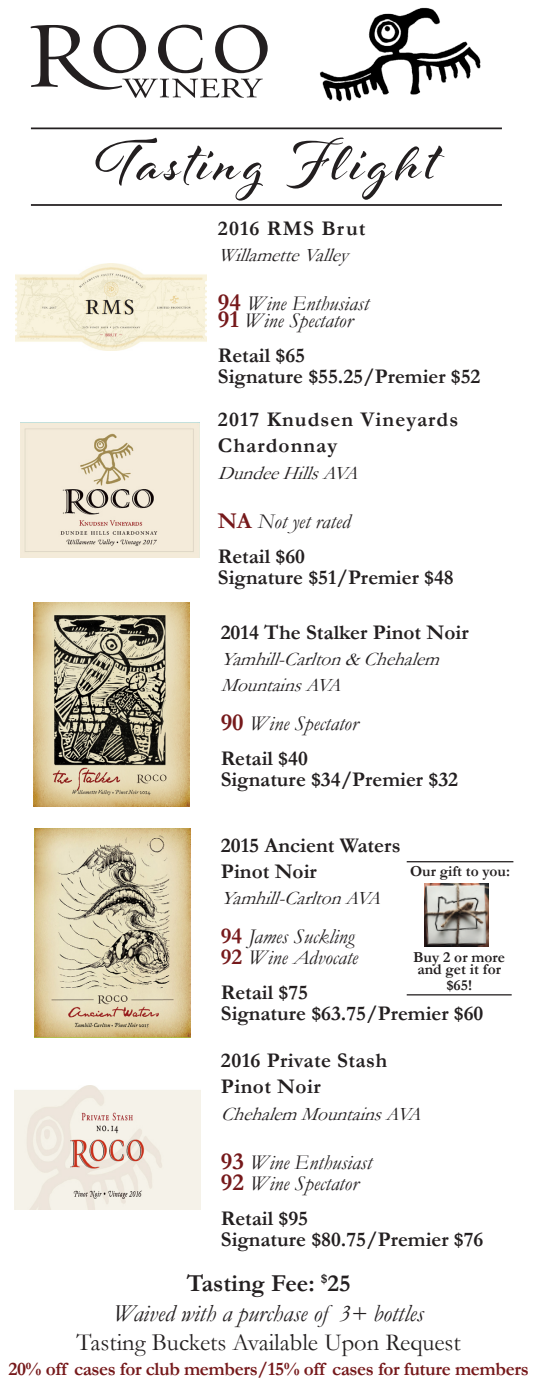
<style>
.page{position:relative;width:536px;height:1386px;background:#fff}
.page>*{position:absolute;margin:0;border:0;box-sizing:border-box;transform-origin:0 0}
.t1{font:700 63px "Al Fresco";letter-spacing:.08em;color:#231f20}
.t2{font:24.5px "Garamond";color:#231f20}
.t3{font:italic 24.5px "Garamond";color:#231f20}
.t4{font:700 24.5px "Garamond";color:#231f20}
.t5{font:700 21px "Garamond";color:#231f20}
.t6{font:italic 21px "Garamond";color:#231f20}
.t7{font:700 21px/26.2px "Garamond";letter-spacing:.05em;color:#231f20}
.t8{font:700 21px "Garamond";letter-spacing:.02em;color:#231f20}
.t9{font:italic 19.25px/26.2px "Garamond";color:#231f20}
.t10{font:700 19.25px "Garamond";letter-spacing:-.02em;color:#76191b}
.t11{font:700 15.4px/12.8px "Garamond";color:#231f20}
.s1{font-weight:700;font-style:normal;font-size:24.5px;color:#76191b}
.s2{font-weight:700;font-style:normal;font-size:22.75px;color:#76191b}
</style>
<div class="page">
<svg style="left:31px;top:25px;width:236px;height:73px"></svg>
<hr style="left:31px;top:128px;width:470px;height:1px;background:#231f20">
<hr style="left:31px;top:204px;width:470px;height:2px;background:#231f20">
<img style="left:309px;top:7px;width:192px;height:121px">
<img style="left:15px;top:263px;width:192px;height:88px">
<img style="left:34px;top:603px;width:155px;height:204px">
<img style="left:34px;top:829px;width:156px;height:209px">
<img style="left:15px;top:1085px;width:185px;height:125px">
<img style="left:20px;top:423px;width:179px;height:135px">
<hr style="left:406px;top:861px;width:107px;height:1px;background:#231f20">
<hr style="left:406px;top:994px;width:105px;height:1px;background:#231f20">
<img style="left:424px;top:883px;width:64px;height:63px">
<p class="t1" style="left:96px;top:120px;width:342px">Tasting Flight</p>
<p class="t7" style="left:218px;top:215px;width:149px">2016 RMS Brut</p>
<p class="t9" style="left:218px;top:242px;width:131px">WillametteValley</p>
<p class="t6" style="left:218px;top:291px;width:152px"><span class="s1">94</span> Wine Enthusiast</p>
<p class="t6" style="left:218px;top:308px;width:136px"><span class="s1">91</span> Wine Spectator</p>
<p class="t5" style="left:218px;top:343px;width:89px">Retail $65</p>
<p class="t5" style="left:218px;top:364px;width:264px">Signature $55.25/Premier $52</p>
<p class="t7" style="left:218px;top:406px;width:242px">2017 Knudsen Vineyards<br>Chardonnay</p>
<p class="t9" style="left:218px;top:459px;width:149px">DundeeHillsAVA</p>
<p class="t6" style="left:218px;top:508px;width:134px"><span class="s2">NA</span> Not yet rated</p>
<p class="t5" style="left:218px;top:543px;width:89px">Retail $60</p>
<p class="t5" style="left:218px;top:564px;width:237px">Signature $51/Premier $48</p>
<p class="t5" style="left:220px;top:620px;width:249px">2014 The Stalker Pinot Noir</p>
<p class="t9" style="left:220px;top:646px;width:227px">Yamhill-Carlton&amp;Chehalem<br>MountainsAVA</p>
<p class="t6" style="left:220px;top:711px;width:139px"><span class="s1">90</span> Wine Spectator</p>
<p class="t5" style="left:220px;top:746px;width:89px">Retail $40</p>
<p class="t5" style="left:220px;top:767px;width:239px">Signature $34/Premier $32</p>
<p class="t5" style="left:221px;top:833px;width:181px">2015 Ancient Waters</p>
<p class="t5" style="left:221px;top:859px;width:97px">Pinot Noir</p>
<p class="t9" style="left:221px;top:885px;width:169px">Yamhill-CarltonAVA</p>
<p class="t6" style="left:221px;top:924px;width:135px"><span class="s2">94</span> James Suckling</p>
<p class="t6" style="left:221px;top:945px;width:138px"><span class="s2">92</span> Wine Advocate</p>
<p class="t5" style="left:221px;top:980px;width:89px">Retail $75</p>
<p class="t5" style="left:221px;top:1001px;width:264px">Signature $63.75/Premier $60</p>
<p class="t8" style="left:221px;top:1048px;width:168px">2016 Private Stash</p>
<p class="t8" style="left:221px;top:1074px;width:101px">Pinot Noir</p>
<p class="t9" style="left:221px;top:1100px;width:209px">ChehalemMountainsAVA</p>
<p class="t6" style="left:221px;top:1149px;width:152px"><span class="s1">93</span> Wine Enthusiast</p>
<p class="t6" style="left:221px;top:1170px;width:139px"><span class="s1">92</span> Wine Spectator</p>
<p class="t5" style="left:221px;top:1205px;width:89px">Retail $95</p>
<p class="t5" style="left:221px;top:1226px;width:264px">Signature $80.75/Premier $76</p>
<p class="t11" style="left:410px;top:864px;width:101px">Our gift to you:</p>
<p class="t11" style="left:413px;top:950px;width:93px">Buy 2 or more and get it for</p>
<p class="t11" style="left:446px;top:978px;width:27px">$65!</p>
<p class="t4" style="left:187px;top:1269px;width:165px">Tasting Fee: <sup>$</sup>25</p>
<p class="t3" style="left:113px;top:1298px;width:312px">Waived with a purchase of 3+ bottles</p>
<p class="t2" style="left:77px;top:1328px;width:385px">Tasting Buckets Available Upon Request</p>
<p class="t10" style="left:8px;top:1357px;width:522px">20% off cases for club members/15% off cases for future members</p>
</div>
